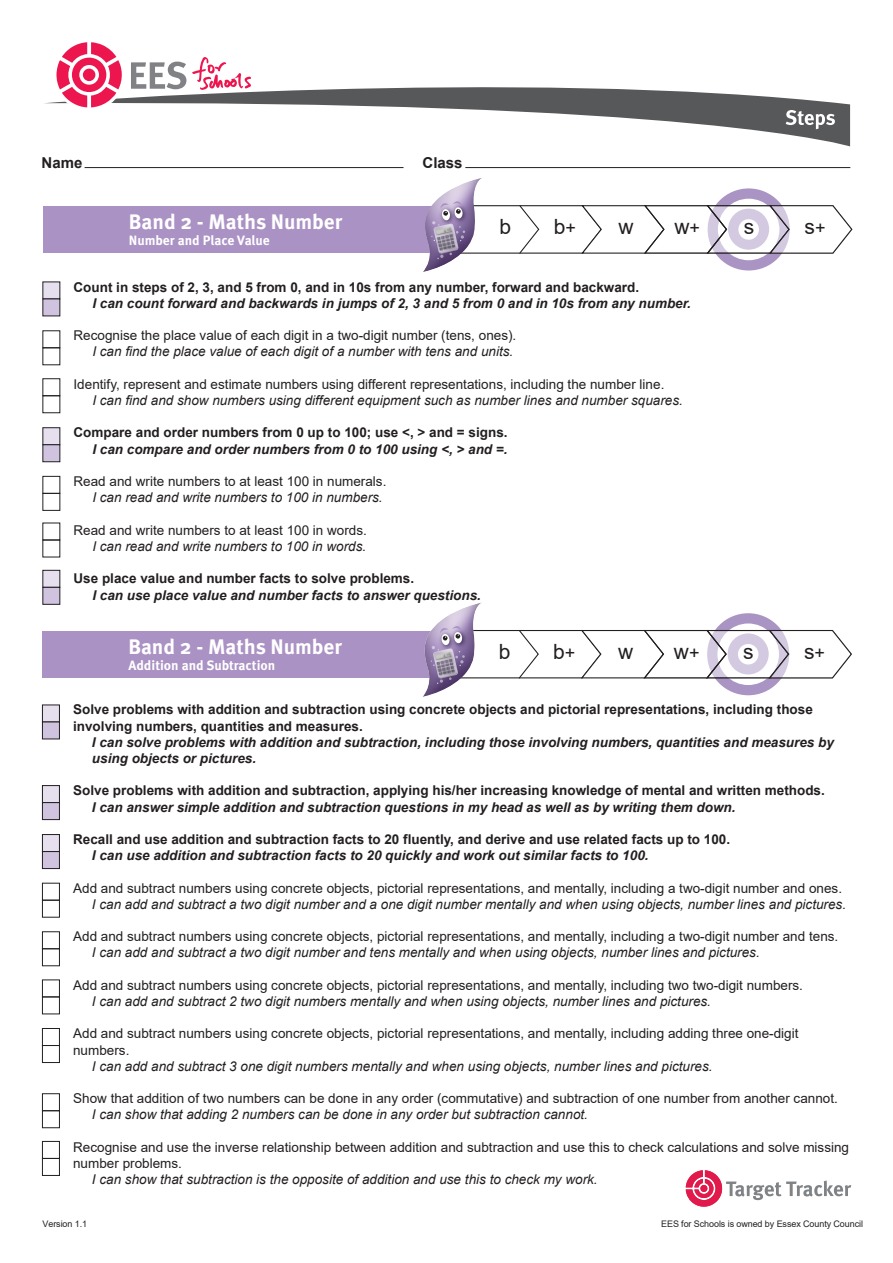
<style>
.page{position:relative;width:893px;height:1263px;background:#fff}
.page>*{position:absolute;margin:0;border:0;box-sizing:border-box;transform-origin:0 0}
.t1{font:700 21px "Meta OT";color:#fff}
.t2{font:21px "Arial";color:#231f20}
.t3{font:700 15px "Arial";color:#231f20}
.t4{font:13.5px/16.2px "Arial";color:#231f20}
.t5{font:italic 13.5px "Arial";color:#231f20}
.t6{font:700 13.5px/16.2px "Arial";color:#231f20}
.t7{font:italic 700 13.5px/16.2px "Arial";color:#231f20}
.t8{font:700 13.5px "Meta OT";color:#fff}
.t9{font:9px "Arial";letter-spacing:-.01em;color:#231f20}
.s1{font-size:18px}
</style>
<div class="page">
<div style="left:42px;top:282px;width:18px;height:17px;background:#e5dfee;border:1px solid #231f20"></div>
<div style="left:42px;top:299px;width:18px;height:17px;background:#cfc3df"></div>
<div style="left:42px;top:347px;width:18px;height:18px;border:1px solid #231f20"></div>
<div style="left:42px;top:476px;width:18px;height:18px;border:1px solid #231f20"></div>
<div style="left:42px;top:493px;width:18px;height:18px;border:1px solid #231f20"></div>
<div style="left:42px;top:378px;width:18px;height:18px;border:1px solid #231f20"></div>
<div style="left:42px;top:395px;width:18px;height:18px;border:1px solid #231f20"></div>
<div style="left:42px;top:427px;width:18px;height:18px;background:#e5dfee;border:1px solid #231f20"></div>
<div style="left:42px;top:444px;width:18px;height:18px;background:#cfc3df;border:1px solid #231f20"></div>
<div style="left:43px;top:207px;width:404px;height:46px;background:#ab92c4"></div>
<hr style="left:85px;top:167px;width:319px;height:1px;background:#231f20">
<hr style="left:465px;top:167px;width:385px;height:1px;background:#231f20">
<div style="left:708px;top:188px;width:82px;height:82px;background:#a994c4;border-radius:50%"></div>
<svg style="left:45px;top:78px;width:805px;height:68px"></svg>
<div style="left:53px;top:38px;width:72px;height:73px;background:#fff;border-radius:50%"></div>
<svg style="left:686px;top:1170px;width:165px;height:37px"></svg>
<div style="left:700px;top:1185px;width:7px;height:7px;background:#e11a4b;border-radius:50%"></div>
<svg style="left:131px;top:62px;width:55px;height:27px"></svg>
<svg style="left:56px;top:42px;width:66px;height:65px"></svg>
<svg style="left:192px;top:57px;width:60px;height:33px"></svg>
<svg style="left:786px;top:110px;width:49px;height:19px"></svg>
<img style="left:423px;top:178px;width:59px;height:94px">
<svg style="left:431px;top:197px;width:422px;height:62px"></svg>
<div style="left:42px;top:704px;width:18px;height:18px;background:#e5dfee;border:1px solid #231f20"></div>
<div style="left:42px;top:722px;width:18px;height:17px;background:#cfc3df;border:1px solid #231f20"></div>
<div style="left:42px;top:931px;width:18px;height:18px;border:1px solid #231f20"></div>
<div style="left:42px;top:948px;width:18px;height:18px;border:1px solid #231f20"></div>
<div style="left:42px;top:979px;width:18px;height:18px;border:1px solid #231f20"></div>
<div style="left:42px;top:996px;width:18px;height:18px;border:1px solid #231f20"></div>
<div style="left:42px;top:1028px;width:18px;height:18px;border:1px solid #231f20"></div>
<div style="left:42px;top:1045px;width:18px;height:18px;border:1px solid #231f20"></div>
<div style="left:42px;top:1093px;width:18px;height:18px;border:1px solid #231f20"></div>
<div style="left:42px;top:1110px;width:18px;height:18px;border:1px solid #231f20"></div>
<div style="left:42px;top:1141px;width:18px;height:18px;border:1px solid #231f20"></div>
<div style="left:42px;top:1158px;width:18px;height:18px;border:1px solid #231f20"></div>
<div style="left:42px;top:883px;width:18px;height:17px;border:1px solid #231f20"></div>
<div style="left:42px;top:900px;width:18px;height:17px;border:1px solid #231f20"></div>
<div style="left:42px;top:785px;width:18px;height:18px;background:#e5dfee;border:1px solid #231f20"></div>
<div style="left:42px;top:802px;width:18px;height:18px;background:#cfc3df;border:1px solid #231f20"></div>
<div style="left:42px;top:834px;width:18px;height:18px;background:#e5dfee;border:1px solid #231f20"></div>
<div style="left:42px;top:851px;width:18px;height:18px;background:#cfc3df;border:1px solid #231f20"></div>
<div style="left:42px;top:631px;width:404px;height:47px;background:#ab92c4"></div>
<div style="left:707px;top:613px;width:82px;height:82px;background:#a994c4;border-radius:50%"></div>
<img style="left:423px;top:602px;width:59px;height:95px">
<svg style="left:431px;top:622px;width:421px;height:62px"></svg>
<div style="left:42px;top:570px;width:18px;height:18px;background:#e5dfee;border:1px solid #231f20"></div>
<div style="left:42px;top:587px;width:18px;height:18px;background:#cfc3df;border:1px solid #231f20"></div>
<div style="left:42px;top:523px;width:18px;height:17px;border:1px solid #231f20"></div>
<div style="left:42px;top:540px;width:18px;height:17px;border:1px solid #231f20"></div>
<p class="t3" style="left:42px;top:152px;width:42px">Name</p>
<p class="t3" style="left:422px;top:152px;width:42px">Class</p>
<h1 class="t1" style="left:129px;top:208px;width:215px">Band 2 - Maths Number</h1>
<p class="t8" style="left:129px;top:232px;width:143px">Number and Place Value</p>
<h1 class="t2" style="left:499px;top:212px;width:13px">b</h1>
<h1 class="t2" style="left:554px;top:212px;width:24px">b<span class="s1">+</span></h1>
<h1 class="t2" style="left:618px;top:212px;width:17px">w</h1>
<h1 class="t2" style="left:674px;top:212px;width:27px">w<span class="s1">+</span></h1>
<h1 class="t2" style="left:744px;top:212px;width:12px">s</h1>
<h1 class="t2" style="left:805px;top:212px;width:23px">s<span class="s1">+</span></h1>
<p class="t6" style="left:74px;top:279px;width:567px">Count in steps of 2, 3, and 5 from 0, and in 10s from any number, forward and backward.</p>
<p class="t7" style="left:92px;top:295px;width:600px">I can count forward and backwards in jumps of 2, 3 and 5 from 0 and in 10s from any number.</p>
<p class="t4" style="left:74px;top:327px;width:444px">Recognise the place value of each digit in a two-digit number (tens, ones).</p>
<p class="t5" style="left:92px;top:343px;width:422px">I can find the place value of each digit of a number with tens and units.</p>
<p class="t4" style="left:74px;top:376px;width:592px">Identify, represent and estimate numbers using different representations, including the number line.</p>
<p class="t5" style="left:92px;top:392px;width:592px">I can find and show numbers using different equipment such as number lines and number squares.</p>
<p class="t6" style="left:74px;top:425px;width:436px">Compare and order numbers from 0 up to 100; use &lt;, &gt; and = signs.</p>
<p class="t7" style="left:92px;top:441px;width:417px">I can compare and order numbers from 0 to 100 using &lt;, &gt; and =.</p>
<p class="t4" style="left:74px;top:473px;width:314px">Read and write numbers to at least 100 in numerals.</p>
<p class="t5" style="left:92px;top:489px;width:292px">I can read and write numbers to 100 in numbers.</p>
<p class="t4" style="left:74px;top:522px;width:295px">Read and write numbers to at least 100 in words.</p>
<p class="t5" style="left:92px;top:537px;width:275px">I can read and write numbers to 100 in words.</p>
<p class="t6" style="left:74px;top:571px;width:342px">Use place value and number facts to solve problems.</p>
<p class="t7" style="left:92px;top:587px;width:390px">I can use place value and number facts to answer questions.</p>
<h1 class="t1" style="left:128px;top:633px;width:215px">Band 2 - Maths Number</h1>
<p class="t8" style="left:128px;top:657px;width:148px">Addition and Subtraction</p>
<h1 class="t2" style="left:499px;top:637px;width:13px">b</h1>
<h1 class="t2" style="left:553px;top:637px;width:24px">b<span class="s1">+</span></h1>
<h1 class="t2" style="left:618px;top:637px;width:17px">w</h1>
<h1 class="t2" style="left:674px;top:637px;width:27px">w<span class="s1">+</span></h1>
<h1 class="t2" style="left:743px;top:637px;width:12px">s</h1>
<h1 class="t2" style="left:804px;top:637px;width:23px">s<span class="s1">+</span></h1>
<p class="t6" style="left:73px;top:702px;width:741px">Solve problems with addition and subtraction using concrete objects and pictorial representations, including those involving numbers, quantities and measures.</p>
<p class="t7" style="left:92px;top:734px;width:743px">I can solve problems with addition and subtraction, including those involving numbers, quantities and measures by using objects or pictures.</p>
<p class="t6" style="left:73px;top:783px;width:753px">Solve problems with addition and subtraction, applying his/her increasing knowledge of mental and written methods.</p>
<p class="t7" style="left:92px;top:799px;width:645px">I can answer simple addition and subtraction questions in my head as well as by writing them down.</p>
<p class="t6" style="left:73px;top:831px;width:658px">Recall and use addition and subtraction facts to 20 fluently, and derive and use related facts up to 100.</p>
<p class="t7" style="left:92px;top:848px;width:558px">I can use addition and subtraction facts to 20 quickly and work out similar facts to 100.</p>
<p class="t4" style="left:73px;top:880px;width:770px">Add and subtract numbers using concrete objects, pictorial representations, and mentally, including a two-digit number and ones.</p>
<p class="t5" style="left:92px;top:895px;width:756px">I can add and subtract a two digit number and a one digit number mentally and when using objects, number lines and pictures.</p>
<p class="t4" style="left:73px;top:928px;width:767px">Add and subtract numbers using concrete objects, pictorial representations, and mentally, including a two-digit number and tens.</p>
<p class="t5" style="left:92px;top:944px;width:669px">I can add and subtract a two digit number and tens mentally and when using objects, number lines and pictures.</p>
<p class="t4" style="left:73px;top:977px;width:731px">Add and subtract numbers using concrete objects, pictorial representations, and mentally, including two two-digit numbers.</p>
<p class="t5" style="left:92px;top:992px;width:621px">I can add and subtract 2 two digit numbers mentally and when using objects, number lines and pictures.</p>
<p class="t4" style="left:73px;top:1025px;width:727px">Add and subtract numbers using concrete objects, pictorial representations, and mentally, including adding three one-digit numbers.</p>
<p class="t5" style="left:92px;top:1057px;width:622px">I can add and subtract 3 one digit numbers mentally and when using objects, number lines and pictures.</p>
<p class="t4" style="left:73px;top:1090px;width:766px">Show that addition of two numbers can be done in any order (commutative) and subtraction of one number from another cannot.</p>
<p class="t5" style="left:92px;top:1106px;width:498px">I can show that adding 2 numbers can be done in any order but subtraction cannot.</p>
<p class="t4" style="left:73px;top:1139px;width:777px">Recognise and use the inverse relationship between addition and subtraction and use this to check calculations and solve missing number problems.</p>
<p class="t5" style="left:92px;top:1171px;width:507px">I can show that subtraction is the opposite of addition and use this to check my work.</p>
<p class="t9" style="left:43px;top:1217px;width:46px">Version 1.1</p>
<p class="t9" style="left:661px;top:1217px;width:203px">EES for Schools is owned by Essex County Council</p>
</div>
